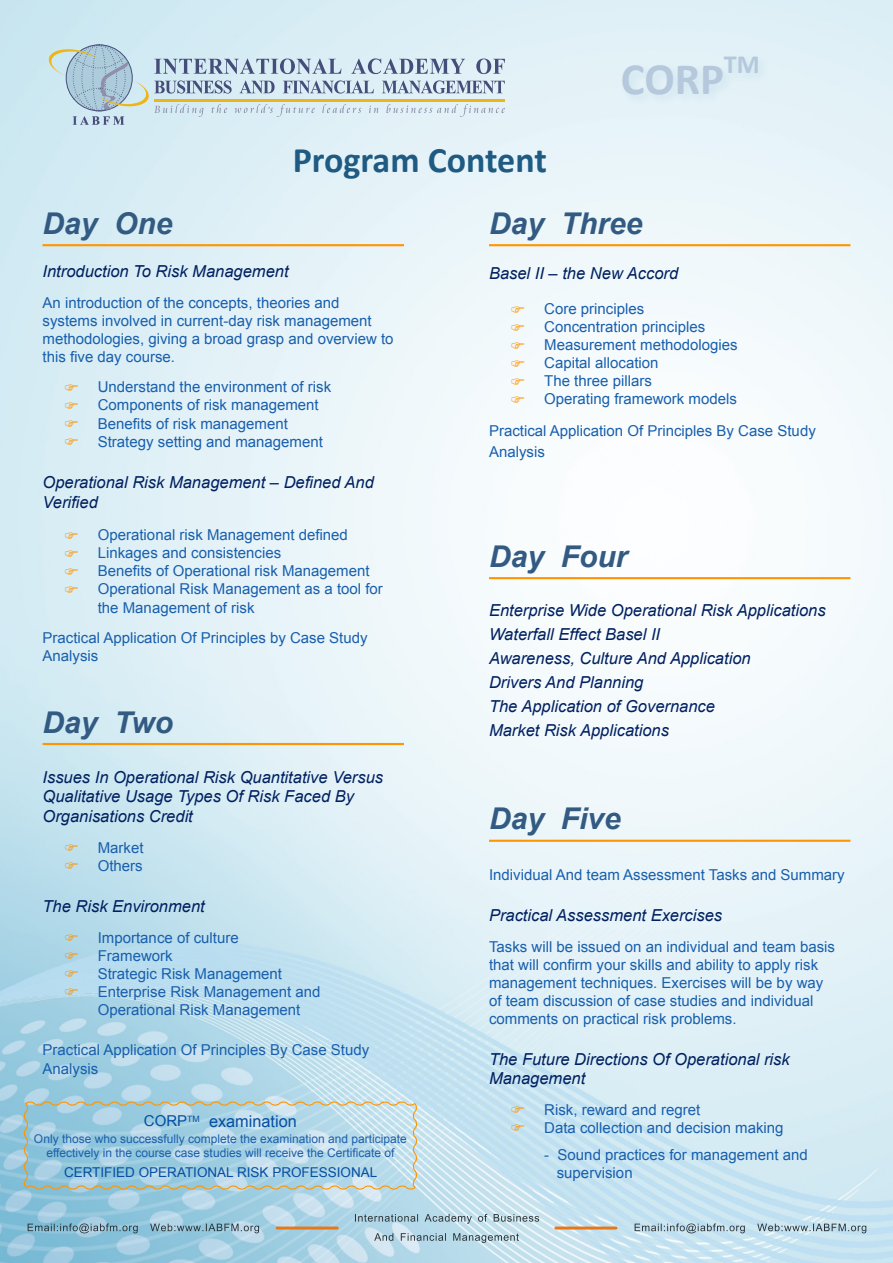
<style>
.page{position:relative;width:893px;height:1263px;background:#fff}
.page>*{position:absolute;margin:0;border:0;box-sizing:border-box;transform-origin:0 0}
.t1{font:700 45px "Calibri";color:#b6c8dc}
.t2{font:700 36px "Calibri";color:#1e5a82}
.t3{font:italic 700 30px "Arial";color:#325a82}
.t4{font:700 26.25px "Calibri";color:#b6c8dc}
.t5{font:italic 16.5px/19.8px "Arial";color:#002060}
.t6{font:16.35px "Arial";color:#054ea1}
.t7{font:15px/18px "Arial";color:#185fad}
.t8{font:13.5px "Arial";color:#054ea1}
.t9{font:12px/14.4px "Arial";color:#1b5eab;text-align:center}
.s1{font-size:15px}
</style>
<div class="page">
<img style="left:0;top:0;width:893px;height:1263px">
<div style="left:93px;top:45px;width:13px;height:66px;border:1px dashed #454d7a;border-radius:50%"></div>
<svg style="left:47px;top:47px;width:458px;height:78px;background:#c5d5db"></svg>
<svg style="left:28px;top:1223px;width:231px;height:10px;background:#82a9bb"></svg>
<svg style="left:635px;top:1223px;width:231px;height:10px;background:#a5beca"></svg>
<svg style="left:355px;top:1214px;width:184px;height:10px;background:#a1bcc7"></svg>
<svg style="left:374px;top:1233px;width:145px;height:10px"></svg>
<hr style="left:277px;top:1226px;width:60px;height:3px;background:#e87817">
<hr style="left:556px;top:1226px;width:60px;height:3px;background:#e87817">
<svg style="left:22px;top:1100px;width:397px;height:91px;background:#aed2de"></svg>
<div style="left:619px;top:53px;width:252px;height:106px;background:#e4f2f8"></div>
<hr style="left:43px;top:244px;width:361px;height:2px;background:#ff9500">
<hr style="left:43px;top:743px;width:361px;height:2px;background:#ff9500">
<hr style="left:489px;top:244px;width:361px;height:2px;background:#ff9500">
<hr style="left:489px;top:840px;width:361px;height:2px;background:#ff9500">
<hr style="left:489px;top:577px;width:361px;height:2px;background:#ff9500">
<svg style="left:512px;top:306px;width:12px;height:6px"></svg>
<svg style="left:512px;top:324px;width:12px;height:6px"></svg>
<svg style="left:512px;top:342px;width:12px;height:6px"></svg>
<svg style="left:512px;top:360px;width:12px;height:6px"></svg>
<svg style="left:512px;top:378px;width:12px;height:6px"></svg>
<svg style="left:512px;top:396px;width:12px;height:6px"></svg>
<svg style="left:65px;top:384px;width:13px;height:7px"></svg>
<svg style="left:65px;top:402px;width:13px;height:7px"></svg>
<svg style="left:65px;top:420px;width:13px;height:7px"></svg>
<svg style="left:65px;top:438px;width:13px;height:7px"></svg>
<svg style="left:65px;top:532px;width:13px;height:6px"></svg>
<svg style="left:65px;top:550px;width:13px;height:6px"></svg>
<svg style="left:65px;top:568px;width:13px;height:6px"></svg>
<svg style="left:65px;top:586px;width:13px;height:6px"></svg>
<svg style="left:65px;top:844px;width:13px;height:7px"></svg>
<svg style="left:65px;top:862px;width:13px;height:7px"></svg>
<svg style="left:65px;top:934px;width:13px;height:7px"></svg>
<svg style="left:65px;top:952px;width:13px;height:7px"></svg>
<svg style="left:65px;top:970px;width:13px;height:7px"></svg>
<svg style="left:65px;top:988px;width:13px;height:7px"></svg>
<svg style="left:512px;top:1107px;width:12px;height:6px"></svg>
<svg style="left:512px;top:1125px;width:12px;height:6px"></svg>
<p class="t3" style="left:43px;top:203px;width:132px">Day One</p>
<p class="t2" style="left:293px;top:137px;width:256px">Program Content</p>
<p class="t4" style="left:724px;top:48px;width:37px">TM</p>
<p class="t1" style="left:621px;top:50px;width:105px">CORP</p>
<p class="t3" style="left:489px;top:203px;width:155px">Day Three</p>
<p class="t5" style="left:43px;top:262px;width:248px">Introduction To Risk Management</p>
<p class="t7" style="left:43px;top:294px;width:352px">An introduction of the concepts, theories and systems involved in current-day risk management methodologies, giving a broad grasp and overview to this five day course.</p>
<p class="t7" style="left:98px;top:378px;width:235px">Understand the environment of risk</p>
<p class="t7" style="left:98px;top:396px;width:222px">Components of risk management</p>
<p class="t7" style="left:98px;top:414px;width:192px">Benefits of risk management</p>
<p class="t7" style="left:98px;top:432px;width:227px">Strategy setting and management</p>
<p class="t5" style="left:43px;top:472px;width:333px;line-height:20.5px">Operational Risk Management – Defined And<br>Verified</p>
<p class="t7" style="left:98px;top:526px;width:252px">Operational risk Management defined</p>
<p class="t7" style="left:98px;top:544px;width:185px">Linkages and consistencies</p>
<p class="t7" style="left:98px;top:562px;width:273px">Benefits of Operational risk Management</p>
<p class="t7" style="left:98px;top:580px;width:287px">Operational Risk Management as a tool for</p>
<p class="t7" style="left:98px;top:599px;width:158px">the Management of risk</p>
<p class="t7" style="left:43px;top:629px;width:327px">Practical Application Of Principles by Case Study<br>Analysis</p>
<p class="t3" style="left:43px;top:702px;width:132px">Day Two</p>
<p class="t5" style="left:43px;top:767px;width:342px">Issues In Operational Risk Quantitative Versus<br>Qualitative Usage Types Of Risk Faced By<br>Organisations Credit</p>
<p class="t7" style="left:98px;top:838px;width:47px">Market</p>
<p class="t7" style="left:98px;top:856px;width:47px">Others</p>
<p class="t5" style="left:43px;top:896px;width:164px">The Risk Environment</p>
<p class="t7" style="left:98px;top:928px;width:142px">Importance of culture</p>
<p class="t7" style="left:98px;top:946px;width:76px">Framework</p>
<p class="t7" style="left:98px;top:964px;width:186px">Strategic Risk Management</p>
<p class="t7" style="left:98px;top:982px;width:224px">Enterprise Risk Management and</p>
<p class="t7" style="left:98px;top:1001px;width:204px">Operational Risk Management</p>
<p class="t7" style="left:43px;top:1040px;width:328px;line-height:19.5px">Practical Application Of Principles By Case Study<br>Analysis</p>
<p class="t6" style="left:144px;top:1110px;width:154px"><span class="s1">CORP</span><sup>TM</sup> examination</p>
<p class="t9" style="left:34px;top:1131px;width:374px">Only those who successfully complete the examination and participate effectively in the course case studies will receive the Certificate of</p>
<p class="t8" style="left:64px;top:1163px;width:315px">CERTIFIED OPERATIONAL RISK PROFESSIONAL</p>
<p class="t5" style="left:489px;top:264px;width:191px">Basel II – the New Accord</p>
<p class="t7" style="left:544px;top:300px;width:102px">Core principles</p>
<p class="t7" style="left:544px;top:318px;width:162px">Concentration principles</p>
<p class="t7" style="left:544px;top:336px;width:195px">Measurement methodologies</p>
<p class="t7" style="left:544px;top:354px;width:116px">Capital allocation</p>
<p class="t7" style="left:544px;top:372px;width:109px">The three pillars</p>
<p class="t7" style="left:544px;top:390px;width:194px">Operating framework models</p>
<p class="t7" style="left:489px;top:420px;width:328px;line-height:21.8px">Practical Application Of Principles By Case Study<br>Analysis</p>
<p class="t3" style="left:489px;top:536px;width:140px">Day Four</p>
<p class="t5" style="left:489px;top:600px;width:338px">Enterprise Wide Operational Risk Applications</p>
<p class="t5" style="left:489px;top:624px;width:173px">Waterfall Effect Basel II</p>
<p class="t5" style="left:489px;top:648px;width:263px">Awareness, Culture And Application</p>
<p class="t5" style="left:489px;top:672px;width:156px">Drivers And Planning</p>
<p class="t5" style="left:489px;top:696px;width:227px">The Application of Governance</p>
<p class="t5" style="left:489px;top:720px;width:182px">Market Risk Applications</p>
<p class="t3" style="left:489px;top:799px;width:133px">Day Five</p>
<p class="t7" style="left:489px;top:866px;width:357px">Individual And team Assessment Tasks and Summary</p>
<p class="t5" style="left:489px;top:905px;width:235px">Practical Assessment Exercises</p>
<p class="t7" style="left:489px;top:938px;width:347px">Tasks will be issued on an individual and team basis that will confirm your skills and ability to apply risk management techniques. Exercises will be by way of team discussion of case studies and individual comments on practical risk problems.</p>
<p class="t5" style="left:489px;top:1049px;width:302px">The Future Directions Of Operational risk<br>Management</p>
<p class="t7" style="left:544px;top:1101px;width:157px">Risk, reward and regret</p>
<p class="t7" style="left:544px;top:1119px;width:241px">Data collection and decision making</p>
<p class="t7" style="left:544px;top:1146px;width:265px">- Sound practices for management and</p>
<p class="t7" style="left:557px;top:1164px;width:77px">supervision</p>
</div>
